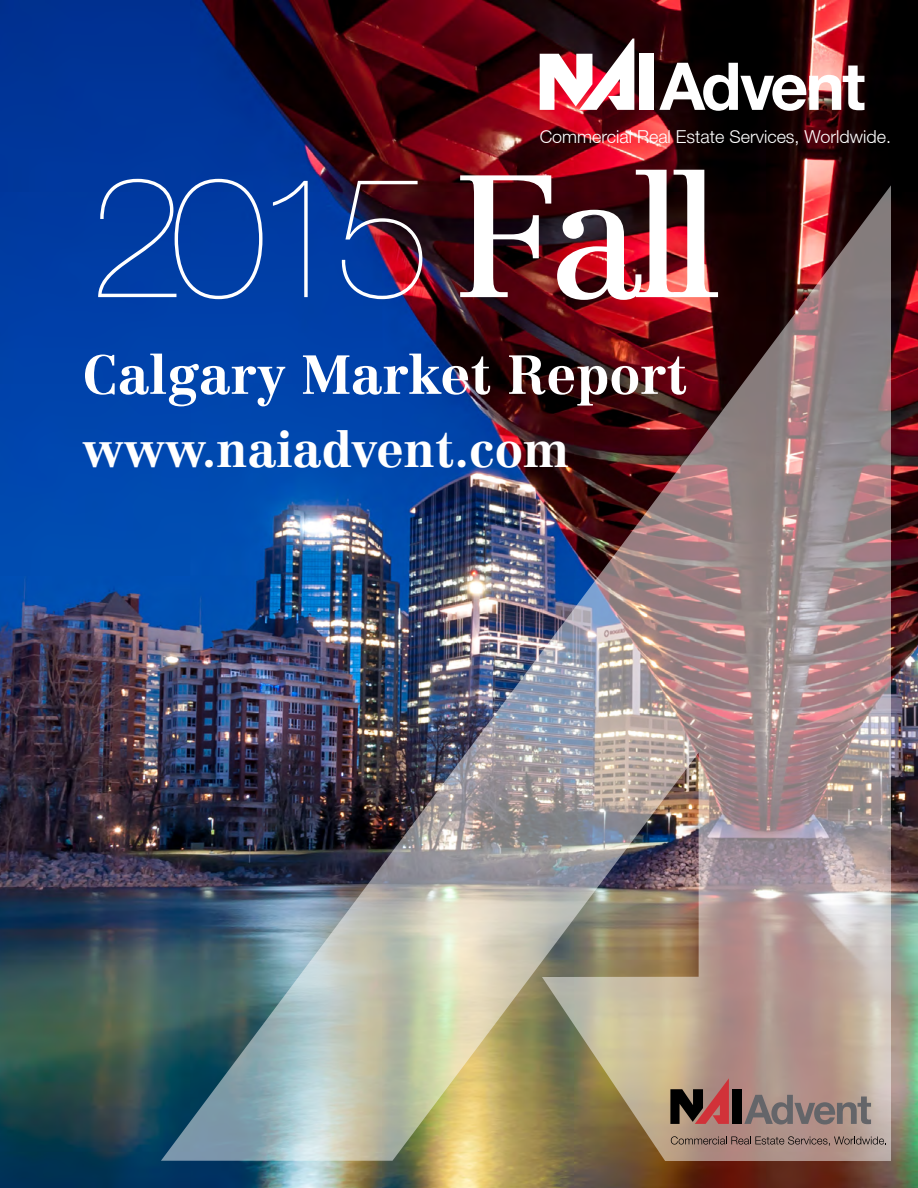
<style>
.page{position:relative;width:918px;height:1188px;background:#fff}
.page>*{position:absolute;margin:0;border:0;box-sizing:border-box;transform-origin:0 0}
.t1{font:200 171px "Helvetica Neue LT Std";color:#fff}
.t2{font:700 54px "Centennial LT Std";color:#fff}
.t3{font:700 49.5px "Centennial LT Std";color:#fff}
.t4{font:300 18px "Helvetica Neue LT";color:#fff}
.s1{font-family:"Centennial LT Std";font-weight:400}
</style>
<div class="page">
<img style="left:0;top:0;width:918px;height:1188px">
<img style="left:161px;top:185px;width:730px;height:976px">
<div style="left:732px;top:1089px;width:9px;height:35px;background:#000"></div>
<svg style="left:670px;top:1078px;width:59px;height:46px;background:#86514a"></svg>
<svg style="left:744px;top:1095px;width:127px;height:29px;background:#8e7e7a"></svg>
<svg style="left:671px;top:1136px;width:215px;height:10px;background:#8f776e"></svg>
<div style="left:639px;top:54px;width:15px;height:56px;background:#fff"></div>
<svg style="left:540px;top:39px;width:94px;height:71px"></svg>
<svg style="left:659px;top:63px;width:205px;height:48px"></svg>
<p class="t4" style="left:540px;top:126px;width:353px">Commercial Real Estate Services, Worldwide.</p>
<h1 class="t1" style="left:89px;top:138px;width:634px">2015 <span class="s1">Fall</span></h1>
<h2 class="t2" style="left:83px;top:342px;width:606px">Calgary Market Report</h2>
<h3 class="t3" style="left:83px;top:420px;width:488px">www.naiadvent.com</h3>
</div>
